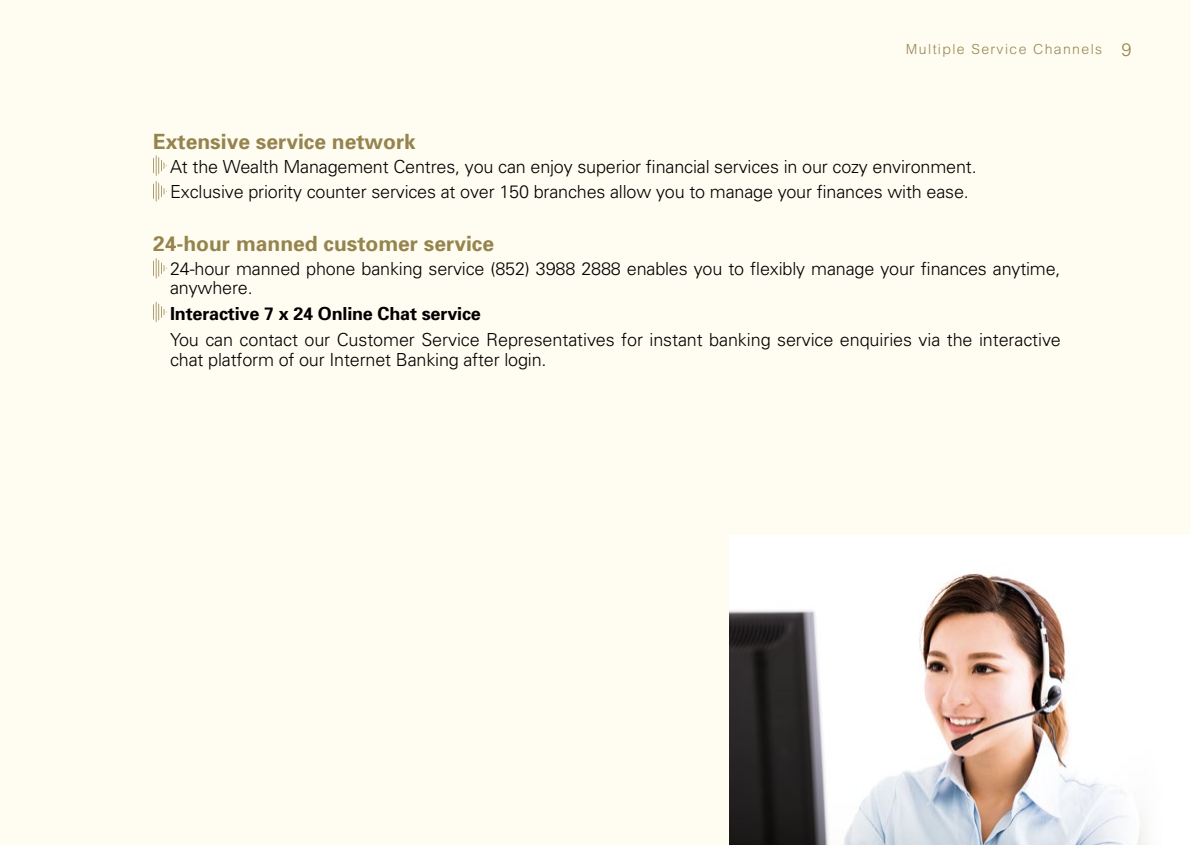
<style>
.page{position:relative;width:1191px;height:845px;background:#fffdf1}
.page>*{position:absolute;margin:0;border:0;box-sizing:border-box;transform-origin:0 0}
.t1{font:700 21px "Univers";color:#95844e}
.t2{font:300 18px/25.6px "Univers";letter-spacing:-.01em;color:#000}
.t3{font:700 18px "Univers";letter-spacing:-.01em;color:#000}
.t4{font:300 18px "Univers";color:#95844e}
.t5{font:300 14px "M Hei HK";letter-spacing:.1em;color:#95844e}
</style>
<div class="page">
<svg style="left:153px;top:155px;width:14px;height:47px"></svg>
<svg style="left:153px;top:258px;width:14px;height:21px"></svg>
<svg style="left:153px;top:301px;width:14px;height:21px"></svg>
<div style="left:729px;top:536px;width:462px;height:309px;background:#fff"></div>
<img style="left:729px;top:573px;width:416px;height:272px">
<p class="t5" style="left:906px;top:39px;width:198px">Multiple Service Channels</p>
<p class="t4" style="left:1121px;top:38px;width:12px">9</p>
<p class="t1" style="left:153px;top:128px;width:264px">Extensive service network</p>
<p class="t2" style="left:170px;top:153px;width:808px">At the Wealth Management Centres, you can enjoy superior financial services in our cozy environment.<br>Exclusive priority counter services at over 150 branches allow you to manage your finances with ease.</p>
<p class="t1" style="left:153px;top:230px;width:342px">24-hour manned customer service</p>
<p class="t2" style="left:170px;top:259px;width:892px;line-height:19px">24-hour manned phone banking service (852) 3988 2888 enables you to flexibly manage your finances anytime, anywhere.</p>
<p class="t3" style="left:170px;top:302px;width:312px">Interactive 7 x 24 Online Chat service</p>
<p class="t2" style="left:170px;top:329px;width:892px;line-height:20px">You can contact our Customer Service Representatives for instant banking service enquiries via the interactive chat platform of our Internet Banking after login.</p>
</div>
